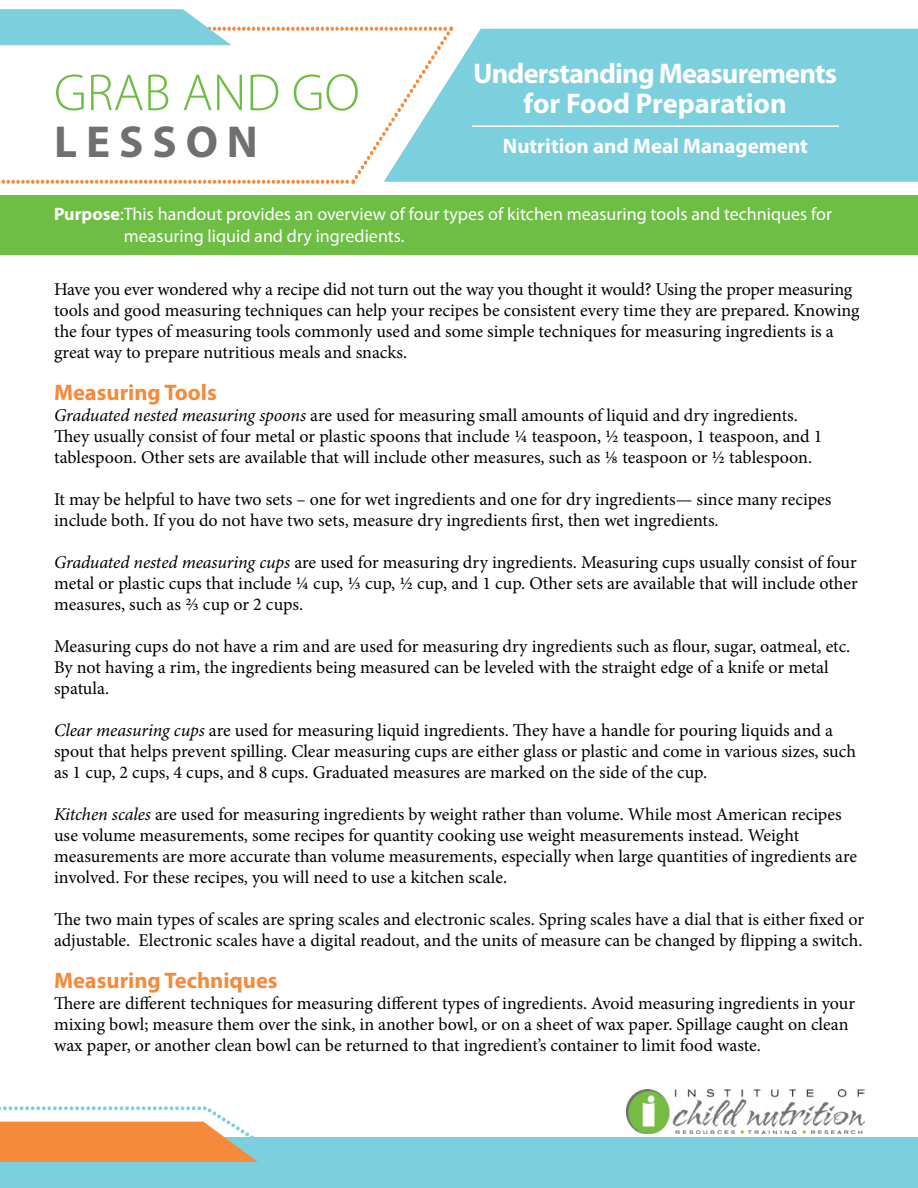
<style>
.page{position:relative;width:918px;height:1188px;background:#fff}
.page>*{position:absolute;margin:0;border:0;box-sizing:border-box;transform-origin:0 0}
.t1{font:300 52.5px "Myriad Pro";color:#6ebe45}
.t2{font:700 45px "Myriad Pro";letter-spacing:.2em;color:#6f7171}
.t3{font:700 28.5px/30px "Myriad Pro";letter-spacing:-.03em;color:#fff;text-align:center}
.t4{font:700 22.5px "Myriad Pro";color:#f68a3b}
.t5{font:700 21px "Myriad Pro";color:#fff}
.t6{font:18px/21px "Minion Pro";letter-spacing:-.005em;color:#000}
.t7{font:18px/21.6px "Myriad Pro";color:#fff}
.s1{font-weight:700}
.s2{font-style:italic}
</style>
<div class="page">
<div style="left:0;top:1137px;width:918px;height:51px;background:#7ccfdd"></div>
<img style="left:626px;top:1089px;width:239px;height:45px">
<div style="left:454px;top:29px;width:464px;height:153px;background:#7ccfdd"></div>
<svg style="left:0;top:9px;width:454px;height:175px"></svg>
<svg style="left:0;top:1106px;width:258px;height:56px"></svg>
<hr style="left:472px;top:125px;width:367px;height:2px;background:#fff">
<div style="left:0;top:196px;width:918px;height:59px;background:#6ebe45"></div>
<h1 class="t1" style="left:54px;top:61px;width:307px">GRAB AND GO</h1>
<h2 class="t2" style="left:54px;top:116px;width:205px">LESSON</h2>
<h3 class="t3" style="left:473px;top:59px;width:365px">Understanding Measurements for Food Preparation</h3>
<p class="t5" style="left:503px;top:134px;width:307px">Nutrition and Meal Management</p>
<p class="t7" style="left:124px;top:203px;width:710px;text-indent:-70px"><span class="s1">Purpose</span>:This handout provides an overview of four types of kitchen measuring tools and techniques for measuring liquid and dry ingredients.</p>
<p class="t6" style="left:54px;top:279px;width:807px">Have you ever wondered why a recipe did not turn out the way you thought it would? Using the proper measuring tools and good measuring techniques can help your recipes be consistent every time they are prepared. Knowing the four types of measuring tools commonly used and some simple techniques for measuring ingredients is a great way to prepare nutritious meals and snacks.</p>
<p class="t4" style="left:54px;top:380px;width:164px">Measuring Tools</p>
<p class="t6" style="left:54px;top:405px;width:770px"><span class="s2">Graduated nested measuring spoons</span> are used for measuring small amounts of liquid and dry ingredients.<br>They usually consist of four metal or plastic spoons that include ¼ teaspoon, ½ teaspoon, 1 teaspoon, and 1 tablespoon. Other sets are available that will include other measures, such as 1/8 teaspoon or ½ tablespoon.</p>
<p class="t6" style="left:54px;top:489px;width:779px">It may be helpful to have two sets – one for wet ingredients and one for dry ingredients— since many recipes include both. If you do not have two sets, measure dry ingredients first, then wet ingredients.</p>
<p class="t6" style="left:54px;top:552px;width:805px;text-align:justify"><span class="s2">Graduated nested measuring cups</span> are used for measuring dry ingredients. Measuring cups usually consist of four metal or plastic cups that include ¼ cup, 1/3 cup, ½ cup, and 1 cup. Other sets are available that will include other measures, such as 2/3 cup or 2 cups.</p>
<p class="t6" style="left:54px;top:636px;width:798px">Measuring cups do not have a rim and are used for measuring dry ingredients such as flour, sugar, oatmeal, etc.<br>By not having a rim, the ingredients being measured can be leveled with the straight edge of a knife or metal spatula.</p>
<p class="t6" style="left:54px;top:720px;width:803px"><span class="s2">Clear measuring cups</span> are used for measuring liquid ingredients. They have a handle for pouring liquids and a spout that helps prevent spilling. Clear measuring cups are either glass or plastic and come in various sizes, such as 1 cup, 2 cups, 4 cups, and 8 cups. Graduated measures are marked on the side of the cup.</p>
<p class="t6" style="left:54px;top:804px;width:805px"><span class="s2">Kitchen scales</span> are used for measuring ingredients by weight rather than volume. While most American recipes use volume measurements, some recipes for quantity cooking use weight measurements instead. Weight measurements are more accurate than volume measurements, especially when large quantities of ingredients are involved. For these recipes, you will need to use a kitchen scale.</p>
<p class="t6" style="left:54px;top:909px;width:812px">The two main types of scales are spring scales and electronic scales. Spring scales have a dial that is either fixed or adjustable. Electronic scales have a digital readout, and the units of measure can be changed by flipping a switch.</p>
<p class="t4" style="left:54px;top:968px;width:225px">Measuring Techniques</p>
<p class="t6" style="left:54px;top:993px;width:803px">There are different techniques for measuring different types of ingredients. Avoid measuring ingredients in your mixing bowl; measure them over the sink, in another bowl, or on a sheet of wax paper. Spillage caught on clean wax paper, or another clean bowl can be returned to that ingredient’s container to limit food waste.</p>
</div>
